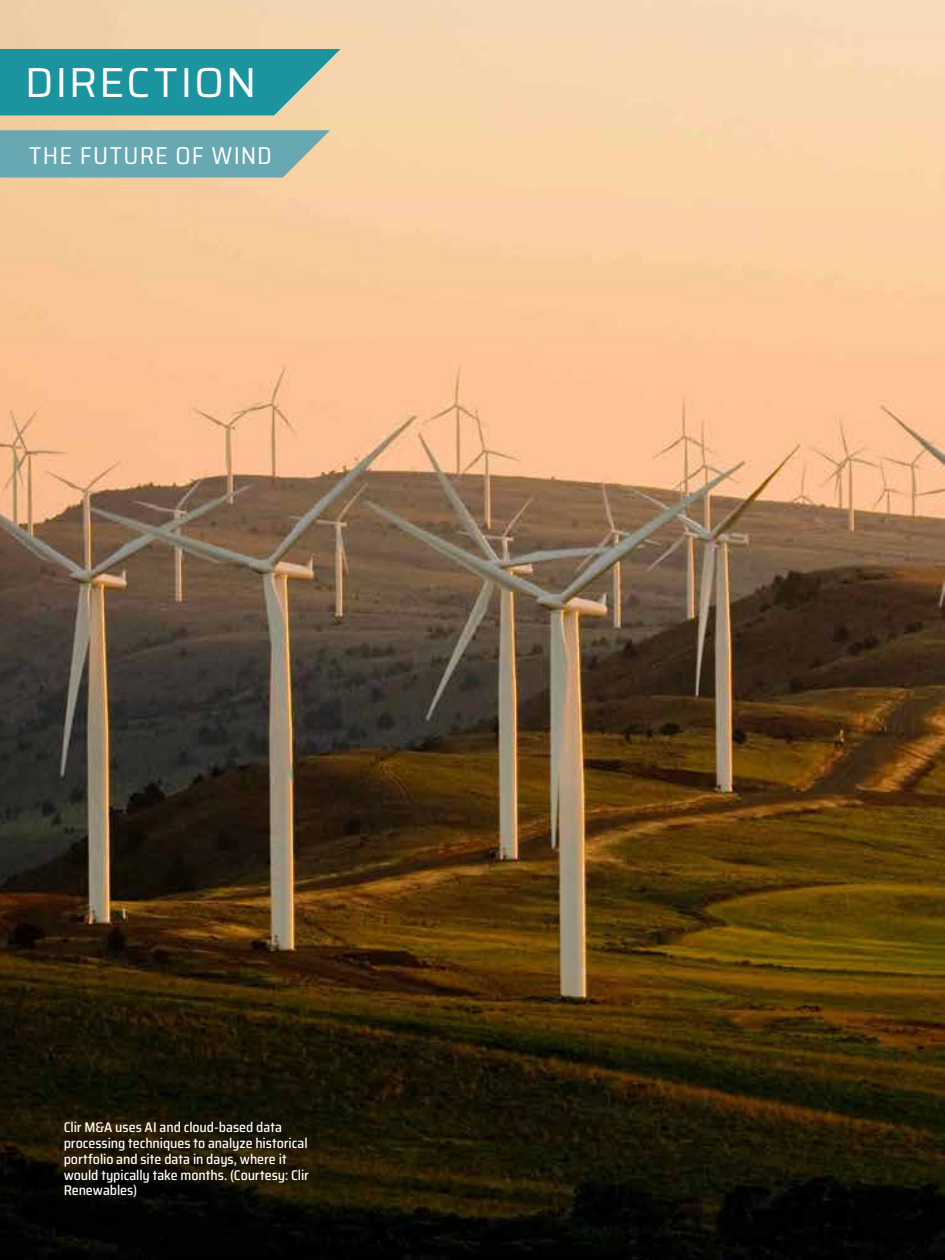
<style>
.page{position:relative;width:945px;height:1260px;background:#fff}
.page>*{position:absolute;margin:0;border:0;box-sizing:border-box;transform-origin:0 0}
.t1{font:42px "Saira";letter-spacing:.04em;color:#fff}
.t2{font:semi-condensed 24.5px "Saira";letter-spacing:.045em;color:#fff}
.t3{font:500 semi-condensed 14px/15.8px "Saira";letter-spacing:-.005em;color:#fff}
</style>
<div class="page">
<img style="left:0;top:0;width:945px;height:1260px">
<svg style="left:0;top:130px;width:330px;height:48px;background:#72abb1"></svg>
<svg style="left:0;top:49px;width:341px;height:66px;background:#329aa1"></svg>
<h1 class="t1" style="left:25px;top:50px;width:233px">DIRECTION</h1>
<h2 class="t2" style="left:29px;top:137px;width:244px">THE FUTURE OF WIND</h2>
<p class="t3" style="left:64px;top:1119px;width:247px">Clir M&amp;A uses AI and cloud-based data processing techniques to analyze historical portfolio and site data in days, where it would typically take months. (Courtesy: Clir Renewables)</p>
</div>
